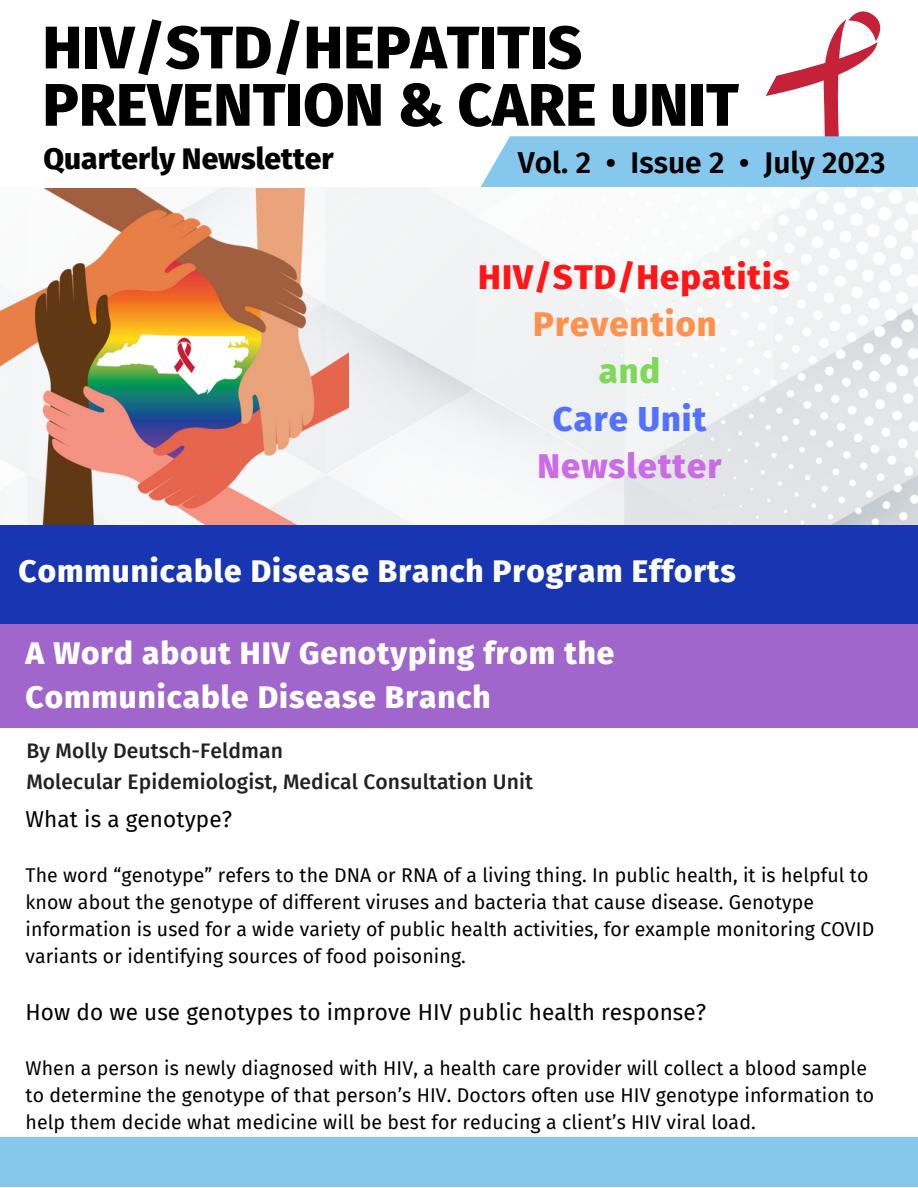
<style>
.page{position:relative;width:918px;height:1188px;background:#fff}
.page>*{position:absolute;margin:0;border:0;box-sizing:border-box;transform-origin:0 0}
.t1{font:800 60px/57.3px "Fira Sans";color:#000}
.t2{font:800 34.5px/47.2px "Fira Sans";letter-spacing:.03em;color:#ff1616;text-align:center}
.t3{font:800 34.5px "Fira Sans";letter-spacing:.03em;color:#cb6ce6}
.t4{font:800 34.5px "Fira Sans";letter-spacing:.03em;color:#5271ff}
.t5{font:800 34.5px "Fira Sans";color:#7ed957}
.t6{font:800 31.5px "Fira Sans";letter-spacing:.03em;color:#fff}
.t7{font:600 30px "Fira Sans";color:#000}
.t8{font:800 30px "Fira Sans";color:#000}
.t9{font:22.5px "Fira Sans";letter-spacing:.005em;color:#000}
.t10{font:500 21px "Fira Sans";letter-spacing:.005em;color:#222}
.t11{font:19.5px/27px "Fira Sans";letter-spacing:.005em;color:#000}
.s1{color:#ff914d}
</style>
<div class="page">
<svg style="left:766px;top:11px;width:115px;height:125px"></svg>
<svg style="left:480px;top:136px;width:438px;height:52px;background:#8dcaed"></svg>
<img style="left:43px;top:188px;width:875px;height:337px">
<div style="left:0;top:1137px;width:918px;height:50px;background:#86c7ed"></div>
<div style="left:0;top:622px;width:918px;height:106px;background:#a066cb"></div>
<img style="left:0;top:189px;width:349px;height:336px">
<div style="left:0;top:525px;width:918px;height:99px;background:#1836b2"></div>
<p class="t1" style="left:43px;top:20px;width:698px">HIV/STD/HEPATITIS<br>PREVENTION &amp; CARE UNIT</p>
<p class="t8" style="left:43px;top:141px;width:292px">Quarterly Newsletter</p>
<p class="t7" style="left:518px;top:145px;width:369px">Vol. 2 • Issue 2 • July 2023</p>
<p class="t2" style="left:478px;top:254px;width:313px">HIV/STD/Hepatitis<br><span class="s1">Prevention</span></p>
<p class="t5" style="left:599px;top:351px;width:63px">and</p>
<p class="t4" style="left:553px;top:398px;width:155px">Care Unit</p>
<p class="t3" style="left:538px;top:446px;width:185px">Newsletter</p>
<p class="t6" style="left:19px;top:552px;width:719px">Communicable Disease Branch Program Efforts</p>
<p class="t6" style="left:26px;top:634px;width:590px">A Word about HIV Genotyping from the</p>
<p class="t6" style="left:26px;top:678px;width:467px">Communicable Disease Branch</p>
<p class="t10" style="left:26px;top:738px;width:258px">By Molly Deutsch-Feldman</p>
<p class="t10" style="left:26px;top:770px;width:508px">Molecular Epidemiologist, Medical Consultation Unit</p>
<p class="t9" style="left:26px;top:805px;width:208px">What is a genotype?</p>
<p class="t11" style="left:26px;top:862px;width:850px">The word “genotype” refers to the DNA or RNA of a living thing. In public health, it is helpful to know about the genotype of different viruses and bacteria that cause disease. Genotype information is used for a wide variety of public health activities, for example monitoring COVID variants or identifying sources of food poisoning.</p>
<p class="t9" style="left:26px;top:999px;width:682px">How do we use genotypes to improve HIV public health response?</p>
<p class="t11" style="left:26px;top:1055px;width:850px">When a person is newly diagnosed with HIV, a health care provider will collect a blood sample to determine the genotype of that person’s HIV. Doctors often use HIV genotype information to help them decide what medicine will be best for reducing a client’s HIV viral load.</p>
</div>
